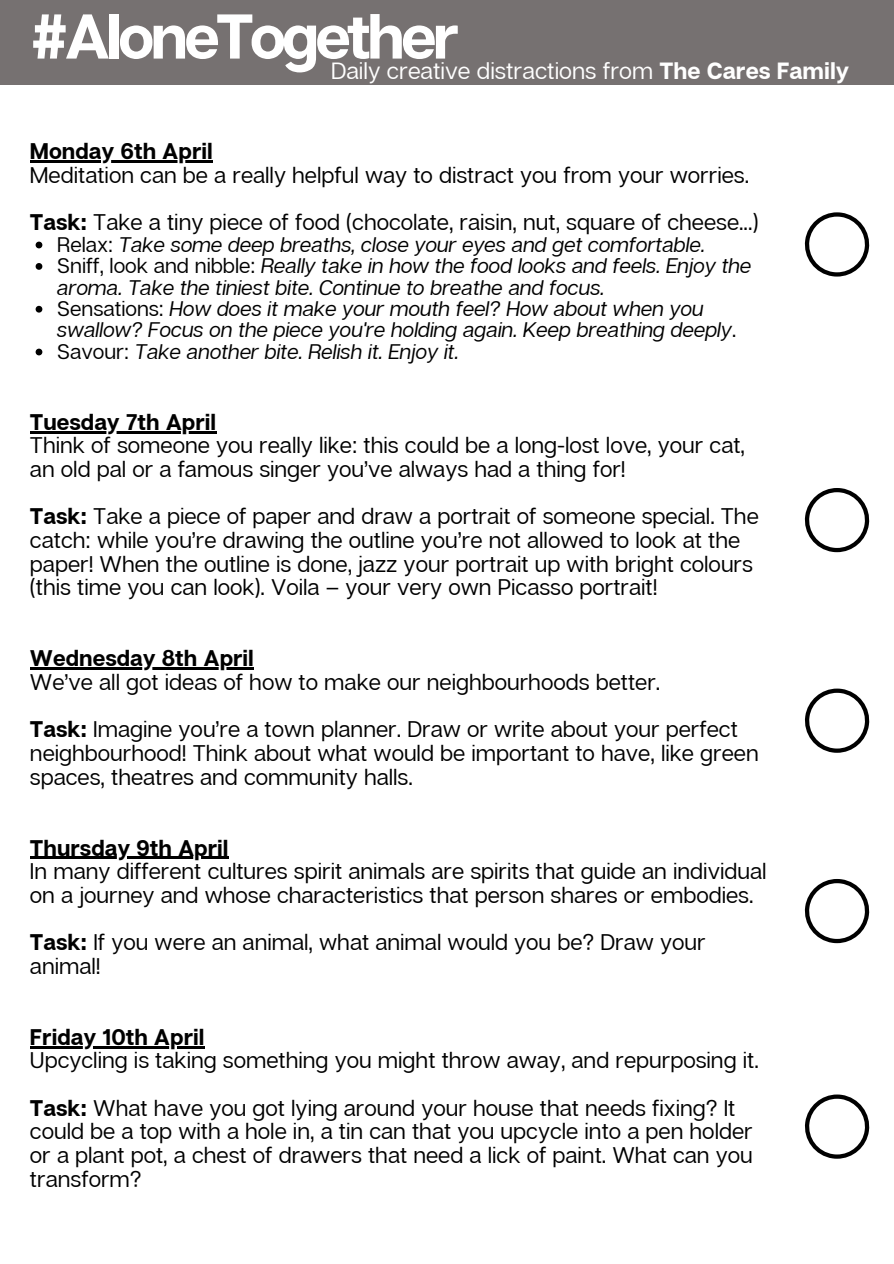
<style>
.page{position:relative;width:894px;height:1264px;background:#fff}
.page>*{position:absolute;margin:0;border:0;box-sizing:border-box;transform-origin:0 0}
.t1{font:700 63px "Articulat CF";letter-spacing:-.06em;color:#fff}
.t2{font:700 54px "Articulat CF";letter-spacing:-.05em;color:#fff}
.t3{font:24px "Articulat CF";color:#fff}
.t4{font:23.4px "Articulat CF";color:#fff}
.t5{font:22.5px/23.7px "Articulat CF";color:#000}
.t6{font:700 22.5px "Articulat CF";color:#000}
.t7{font:italic 21px/21.5px "Articulat CF";color:#000}
.s1{font-weight:700}
.s2{font-style:normal}
</style>
<div class="page">
<svg style="left:36px;top:242px;width:6px;height:6px"></svg>
<svg style="left:36px;top:263px;width:6px;height:7px"></svg>
<svg style="left:36px;top:306px;width:6px;height:6px"></svg>
<svg style="left:36px;top:348px;width:6px;height:7px"></svg>
<hr style="left:30px;top:160px;width:183px;height:3px;background:#000">
<hr style="left:30px;top:431px;width:186px;height:2px;background:#000">
<hr style="left:30px;top:667px;width:224px;height:2px;background:#000">
<hr style="left:30px;top:856px;width:198px;height:3px;background:#000">
<hr style="left:30px;top:1045px;width:174px;height:3px;background:#000">
<svg style="left:804px;top:212px;width:64px;height:64px"></svg>
<svg style="left:804px;top:488px;width:64px;height:64px"></svg>
<svg style="left:804px;top:688px;width:64px;height:64px"></svg>
<svg style="left:804px;top:879px;width:64px;height:64px"></svg>
<svg style="left:804px;top:1094px;width:64px;height:64px"></svg>
<div style="left:0;top:0;width:893px;height:85px;background:#767171"></div>
<h1 class="t1" style="left:30px;top:-3px;width:430px">#AloneTogether</h1>
<h2 class="t2" style="left:13px;top:5px;width:378px">#AloneTogether</h2>
<p class="t4" style="left:331px;top:56px;width:519px">Daily creative distractions from <span class="s1">The Cares Family</span></p>
<p class="t3" style="left:337px;top:56px;width:534px">Daily creative distractions from <span class="s1">The Cares Family</span></p>
<p class="t6" style="left:30px;top:137px;width:184px">Monday 6th April</p>
<p class="t5" style="left:30px;top:151px;width:729px;line-height:47.2px">Meditation can be a really helpful way to distract you from your worries.<br><span class="s1">Task:</span> Take a tiny piece of food (chocolate, raisin, nut, square of cheese...)</p>
<p class="t7" style="left:57px;top:233px;width:695px"><span class="s2">Relax:</span> Take some deep breaths, close your eyes and get comfortable.<br><span class="s2">Sniff, look and nibble:</span> Really take in how the food looks and feels. Enjoy the aroma. Take the tiniest bite. Continue to breathe and focus.<br><span class="s2">Sensations:</span> How does it make your mouth feel? How about when you swallow? Focus on the piece you're holding again. Keep breathing deeply<span class="s2">.<br>Savour:</span> Take another bite. Relish it. Enjoy it.</p>
<p class="t6" style="left:30px;top:407px;width:188px">Tuesday 7th April</p>
<p class="t5" style="left:30px;top:433px;width:716px">Think of someone you really like: this could be a long-lost love, your cat, an old pal or a famous singer you’ve always had a thing for!</p>
<p class="t5" style="left:30px;top:504px;width:730px"><span class="s1">Task:</span> Take a piece of paper and draw a portrait of someone special. The catch: while you’re drawing the outline you’re not allowed to look at the paper! When the outline is done, jazz your portrait up with bright colours (this time you can look). Voila – your very own Picasso portrait!</p>
<p class="t6" style="left:30px;top:644px;width:225px">Wednesday 8th April</p>
<p class="t5" style="left:30px;top:657px;width:709px;line-height:47.2px">We’ve all got ideas of how to make our neighbourhoods better.<br><span class="s1">Task:</span> Imagine you’re a town planner. Draw or write about your perfect</p>
<p class="t5" style="left:30px;top:740px;width:730px">neighbourhood! Think about what would be important to have, like green spaces, theatres and community halls.</p>
<p class="t6" style="left:30px;top:833px;width:200px">Thursday 9th April</p>
<p class="t5" style="left:30px;top:858px;width:737px">In many different cultures spirit animals are spirits that guide an individual on a journey and whose characteristics that person shares or embodies.</p>
<p class="t5" style="left:30px;top:929px;width:677px"><span class="s1">Task:</span> If you were an animal, what animal would you be? Draw your animal!</p>
<p class="t6" style="left:30px;top:1022px;width:176px">Friday 10th April</p>
<p class="t5" style="left:30px;top:1036px;width:730px;line-height:47.2px">Upcycling is taking something you might throw away, and repurposing it.<br><span class="s1">Task:</span> What have you got lying around your house that needs fixing? It</p>
<p class="t5" style="left:30px;top:1118px;width:724px;text-align:justify">could be a top with a hole in, a tin can that you upcycle into a pen holder or a plant pot, a chest of drawers that need a lick of paint. What can you transform?</p>
</div>
